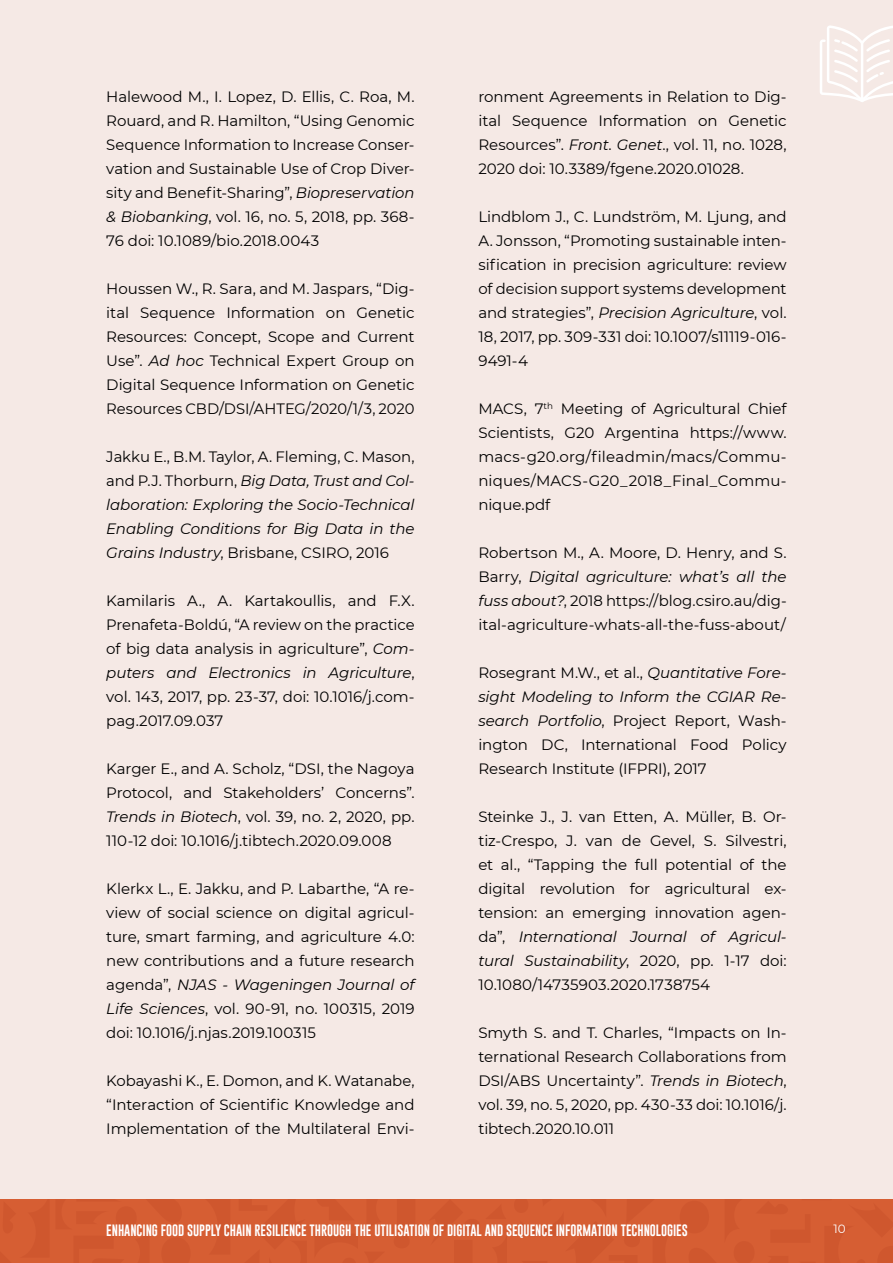
<style>
.page{position:relative;width:893px;height:1263px;background:#f5e9e5}
.page>*{position:absolute;margin:0;border:0;box-sizing:border-box;transform-origin:0 0}
.t1{font:15px/24px "Montserrat";letter-spacing:-.005em;color:#000;text-align:justify}
.t2{font:italic 15px/24px "Montserrat";letter-spacing:-.005em;color:#000;text-align:justify}
.t3{font:12px "Gobold";letter-spacing:-.005em;color:#fff}
.t4{font:12px "Montserrat";color:#fff}
.s1{font-style:italic}
.s2{font-style:normal}
</style>
<div class="page">
<div style="left:0;top:1199px;width:893px;height:64px;background:#d65e33"></div>
<svg style="left:820px;top:25px;width:73px;height:77px"></svg>
<p class="t1" style="left:106px;top:84px;width:310px">Halewood M., I. Lopez, D. Ellis, C. Roa, M.<br>Rouard, and R. Hamilton, “Using Genomic Sequence Information to Increase Conser&shy;vation and Sustainable Use of Crop Diver&shy;sity and Benefit-Sharing”, <span class="s1">Biopreservation &amp; Biobanking</span>, vol. 16, no. 5, 2018, pp. 368- 76 doi: 10.1089/bio.2018.0043</p>
<p class="t1" style="left:106px;top:276px;width:310px">Houssen W., R. Sara, and M. Jaspars, “Dig&shy;ital Sequence Information on Genetic Resources: Concept, Scope and Current Use”. <span class="s1">Ad hoc</span> Technical Expert Group on Digital Sequence Information on Genetic Resources CBD/DSI/AHTEG/2020/1/3, 2020</p>
<p class="t2" style="left:106px;top:444px;width:310px"><span class="s2">Jakku E., B.M. Taylor, A. Fleming, C. Mason, and P.J. Thorburn,</span> Big Data, Trust and Col&shy;laboration: Exploring the Socio-Technical Enabling Conditions for Big Data in the Grains Industry<span class="s2">, Brisbane, CSIRO, 2016</span></p>
<p class="t1" style="left:106px;top:588px;width:310px">Kamilaris A., A. Kartakoullis, and F.X.<br>Prenafeta-Boldú, “A review on the practice of big data analysis in agriculture”, <span class="s1">Com&shy;puters and Electronics in Agriculture</span>, vol. 143, 2017, pp. 23-37, doi: 10.1016/j.com&shy;pag.2017.09.037</p>
<p class="t1" style="left:106px;top:756px;width:310px">Karger E., and A. Scholz, “DSI, the Nagoya Protocol, and Stakeholders’ Concerns”.<br><span class="s1">Trends in Biotech</span>, vol. 39, no. 2, 2020, pp.<br>110-12 doi: 10.1016/j.tibtech.2020.09.008</p>
<p class="t1" style="left:106px;top:876px;width:310px">Klerkx L., E. Jakku, and P. Labarthe, “A re&shy;view of social science on digital agricul&shy;ture, smart farming, and agriculture 4.0: new contributions and a future research agenda”, <span class="s1">NJAS - Wageningen Journal of Life Sciences</span>, vol. 90-91, no. 100315, 2019 doi: 10.1016/j.njas.2019.100315</p>
<p class="t1" style="left:106px;top:1068px;width:310px">Kobayashi K., E. Domon, and K. Watanabe, “Interaction of Scientific Knowledge and Implementation of the Multilateral Envi-</p>
<p class="t1" style="left:478px;top:84px;width:310px">ronment Agreements in Relation to Dig&shy;ital Sequence Information on Genetic Resources”. <span class="s1">Front. Genet</span>., vol. 11, no. 1028, 2020 doi: 10.3389/fgene.2020.01028.</p>
<p class="t1" style="left:478px;top:204px;width:310px">Lindblom J., C. Lundström, M. Ljung, and A. Jonsson, “Promoting sustainable inten&shy;sification in precision agriculture: review of decision support systems development and strategies”, <span class="s1">Precision Agriculture</span>, vol.<br>18, 2017, pp. 309-331 doi: 10.1007/s11119-016- 9491-4</p>
<p class="t1" style="left:478px;top:396px;width:310px">MACS, 7<sup>th</sup> Meeting of Agricultural Chief Scientists, G20 Argentina https://www. macs-g20.org/fileadmin/macs/Commu&shy;niques/MACS-G20_2018_Final_Commu&shy;nique.pdf</p>
<p class="t1" style="left:478px;top:540px;width:310px">Robertson M., A. Moore, D. Henry, and S.<br>Barry, <span class="s1">Digital agriculture: what’s all the fuss about?</span>, 2018 https://blog.csiro.au/dig&shy;ital-agriculture-whats-all-the-fuss-about/</p>
<p class="t1" style="left:478px;top:660px;width:310px">Rosegrant M.W., et al., <span class="s1">Quantitative Fore&shy;sight Modeling to Inform the CGIAR Re&shy;search Portfolio</span>, Project Report, Wash&shy;ington DC, International Food Policy Research Institute (IFPRI), 2017</p>
<p class="t1" style="left:478px;top:804px;width:310px">Steinke J., J. van Etten, A. Müller, B. Or&shy;tiz-Crespo, J. van de Gevel, S. Silvestri, et al., “Tapping the full potential of the digital revolution for agricultural ex&shy;tension: an emerging innovation agen&shy;da”, <span class="s1">International Journal of Agricul&shy;tural Sustainability</span>, 2020, pp. 1-17 doi:<br>10.1080/14735903.2020.1738754</p>
<p class="t1" style="left:478px;top:1020px;width:310px">Smyth S. and T. Charles, “Impacts on In&shy;ternational Research Collaborations from DSI/ABS Uncertainty”. <span class="s1">Trends in Biotech</span>, vol. 39, no. 5, 2020, pp. 430-33 doi: 10.1016/j. tibtech.2020.10.011</p>
<p class="t3" style="left:106px;top:1223px;width:583px">ENHANCING FOOD SUPPLY CHAIN RESILIENCE THROUGH THE UTILISATION OF DIGITAL AND SEQUENCE INFORMATION TECHNOLOGIES</p>
<p class="t4" style="left:833px;top:1221px;width:14px">10</p>
</div>
